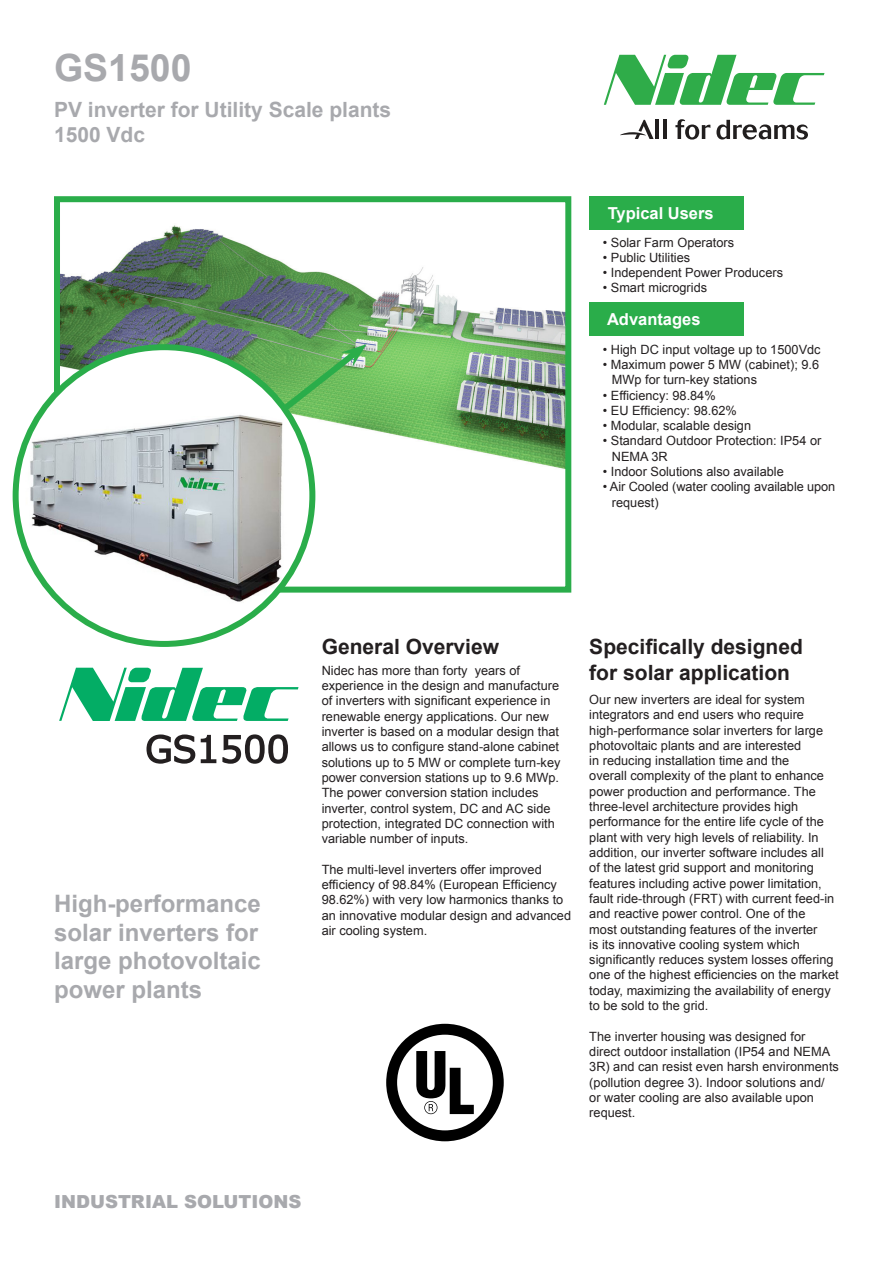
<style>
.page{position:relative;width:893px;height:1263px;background:#fff}
.page>*{position:absolute;margin:0;border:0;box-sizing:border-box;transform-origin:0 0}
.t1{font:700 37.5px "Arial";color:#a8a9ad}
.t2{font:700 24px/28.8px "Arial";color:#a8a9ad;text-align:justify}
.t3{font:700 21px "Arial";color:#231f20}
.t4{font:700 21px "Arial";color:#a8a9ad}
.t5{font:900 18px "Arial";color:#a8a9ad}
.t6{font:700 16.5px "Arial";color:#fff}
.t7{font:12.75px/15.3px "Arial";color:#231f20}
</style>
<div class="page">
<img style="left:61px;top:225px;width:503px;height:271px">
<div style="left:54px;top:196px;width:517px;height:397px;border:6px solid #2aad4a"></div>
<svg style="left:604px;top:55px;width:220px;height:50px"></svg>
<svg style="left:675px;top:119px;width:35px;height:21px"></svg>
<svg style="left:716px;top:120px;width:92px;height:20px"></svg>
<hr style="left:656px;top:120px;width:3px;height:19px;background:#211e1e">
<hr style="left:663px;top:120px;width:3px;height:19px;background:#211e1e">
<svg style="left:620px;top:120px;width:34px;height:19px"></svg>
<svg style="left:59px;top:668px;width:239px;height:53px"></svg>
<svg style="left:146px;top:734px;width:49px;height:30px"></svg>
<svg style="left:201px;top:735px;width:15px;height:28px"></svg>
<svg style="left:222px;top:734px;width:66px;height:30px"></svg>
<div style="left:589px;top:196px;width:154px;height:34px;background:#2aad4a"></div>
<div style="left:589px;top:302px;width:154px;height:34px;background:#2aad4a"></div>
<svg style="left:268px;top:344px;width:99px;height:79px;background:#69b75f"></svg>
<div style="left:16px;top:347px;width:296px;height:297px;background:#fff;border-radius:50%"></div>
<img style="left:16px;top:399px;width:296px;height:214px">
<svg style="left:386px;top:1024px;width:118px;height:117px"></svg>
<p class="t1" style="left:54px;top:43px;width:139px">GS1500</p>
<p class="t4" style="left:54px;top:96px;width:339px">PV inverter for Utility Scale plants</p>
<p class="t4" style="left:54px;top:121px;width:93px">1500 Vdc</p>
<p class="t6" style="left:608px;top:202px;width:108px">Typical Users</p>
<p class="t7" style="left:603px;top:235px;width:133px">• Solar Farm Operators</p>
<p class="t7" style="left:603px;top:250px;width:89px">• Public Utilities</p>
<p class="t7" style="left:603px;top:265px;width:182px">• Independent Power Producers</p>
<p class="t7" style="left:603px;top:280px;width:106px">• Smart microgrids</p>
<p class="t6" style="left:607px;top:309px;width:95px">Advantages</p>
<p class="t7" style="left:603px;top:342px;width:219px">• High DC input voltage up to 1500Vdc</p>
<p class="t7" style="left:612px;top:357px;width:209px;text-indent:-9px">• Maximum power 5 MW (cabinet); 9.6<br>MWp for turn-key stations</p>
<p class="t7" style="left:603px;top:388px;width:114px">• Efficiency: 98.84%</p>
<p class="t7" style="left:603px;top:403px;width:136px">• EU Efficiency: 98.62%</p>
<p class="t7" style="left:603px;top:418px;width:150px">• Modular, scalable design</p>
<p class="t7" style="left:612px;top:433px;width:211px;text-indent:-9px">• Standard Outdoor Protection: IP54 or<br>NEMA 3R</p>
<p class="t7" style="left:603px;top:464px;width:182px">• Indoor Solutions also available</p>
<p class="t7" style="left:612px;top:479px;width:225px;text-indent:-9px">• Air Cooled (water cooling available upon request)</p>
<p class="t2" style="left:54px;top:890px;width:208px">High-performance solar inverters for large photovoltaic power plants</p>
<p class="t3" style="left:322px;top:633px;width:179px">General Overview</p>
<p class="t3" style="left:589px;top:633px;width:215px">Specifically designed</p>
<p class="t3" style="left:589px;top:658px;width:202px">for solar application</p>
<p class="t7" style="left:322px;top:663px;width:240px">Nidec has more than forty years of experience in the design and manufacture of inverters with significant experience in renewable energy applications. Our new inverter is based on a modular design that allows us to configure stand-alone cabinet solutions up to 5 MW or complete turn-key power conversion stations up to 9.6 MWp.<br>The power conversion station includes inverter, control system, DC and AC side protection, integrated DC connection with variable number of inputs.</p>
<p class="t7" style="left:322px;top:862px;width:251px">The multi-level inverters offer improved efficiency of 98.84% (European Efficiency 98.62%) with very low harmonics thanks to an innovative modular design and advanced air cooling system.</p>
<p class="t7" style="left:589px;top:692px;width:251px">Our new inverters are ideal for system integrators and end users who require high-performance solar inverters for large photovoltaic plants and are interested<br>in reducing installation time and the<br>overall complexity of the plant to enhance power production and performance. The three-level architecture provides high performance for the entire life cycle of the plant with very high levels of reliability. In addition, our inverter software includes all<br>of the latest grid support and monitoring features including active power limitation, fault ride-through (FRT) with current feed-in and reactive power control. One of the<br>most outstanding features of the inverter<br>is its innovative cooling system which significantly reduces system losses offering one of the highest efficiencies on the market today, maximizing the availability of energy to be sold to the grid.</p>
<p class="t7" style="left:589px;top:1028px;width:251px">The inverter housing was designed for direct outdoor installation (IP54 and NEMA 3R) and can resist even harsh environments (pollution degree 3). Indoor solutions and/ or water cooling are also available upon request.</p>
<p class="t5" style="left:54px;top:1188px;width:249px">INDUSTRIAL SOLUTIONS</p>
</div>
